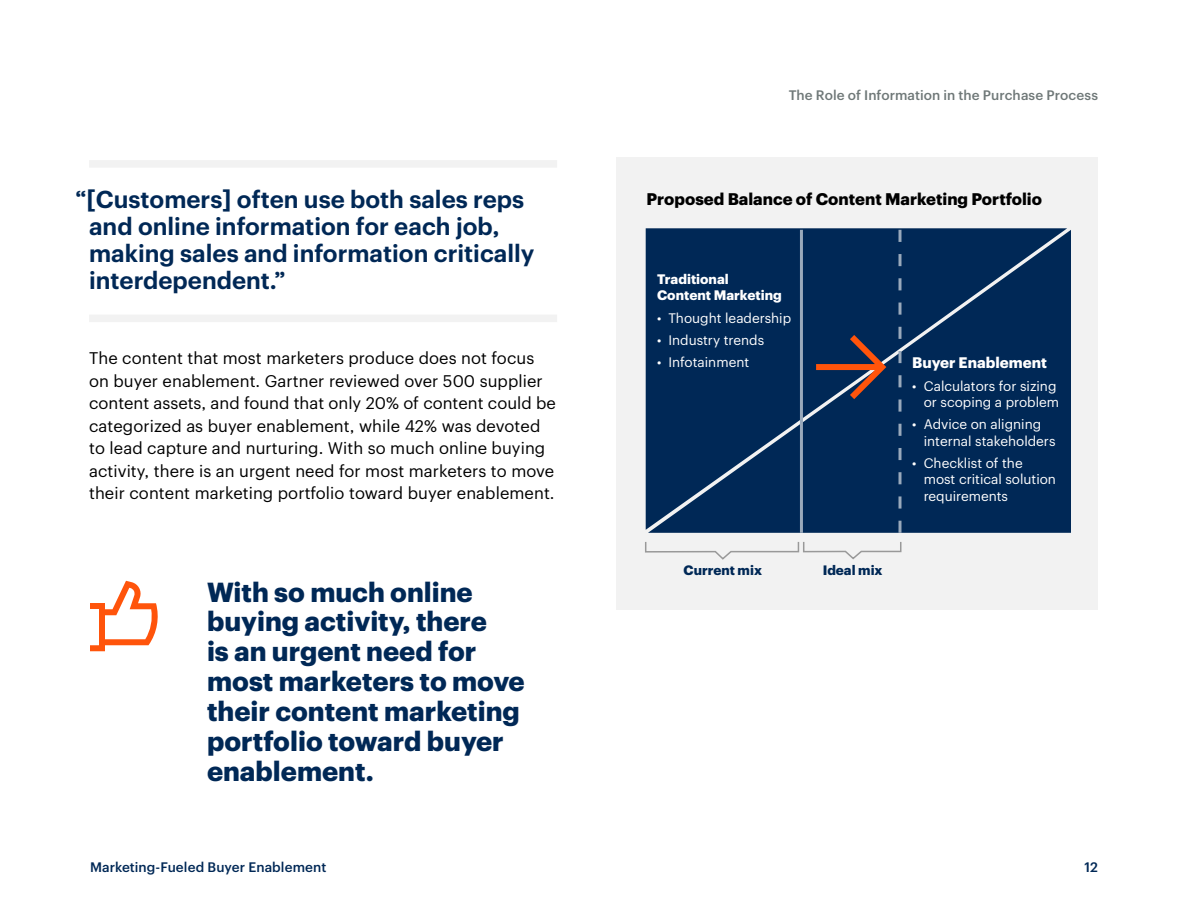
<style>
.page{position:relative;width:1188px;height:918px;background:#fff}
.page>*{position:absolute;margin:0;border:0;box-sizing:border-box;transform-origin:0 0}
.t1{font:700 27px/30px "Graphik";color:#002856}
.t2{font:600 24px/27px "Graphik";color:#002856}
.t3{font:16.5px/22.5px "Graphik";letter-spacing:.005em;color:#000}
.t4{font:700 16.5px "Graphik";color:#000}
.t5{font:700 15px "Graphik";color:#fff}
.t6{font:13.5px/16.5px "Graphik";color:#fff}
.t7{font:500 13.5px "Graphik";letter-spacing:.005em;color:#6f7878}
.t8{font:500 13.5px "Graphik";letter-spacing:.005em;color:#002856}
.t9{font:700 13.5px/15.8px "Graphik";color:#fff}
.t10{font:700 13.35px "Graphik";color:#002856}
</style>
<div class="page">
<div style="left:89px;top:160px;width:468px;height:8px;background:#f2f2f2"></div>
<div style="left:89px;top:315px;width:468px;height:7px;background:#f2f2f2"></div>
<svg style="left:90px;top:581px;width:68px;height:70px"></svg>
<div style="left:616px;top:158px;width:482px;height:452px;background:#f2f2f2"></div>
<svg style="left:645px;top:542px;width:257px;height:18px"></svg>
<div style="left:648px;top:230px;width:423px;height:303px;background:#002856"></div>
<hr style="left:800px;top:230px;width:3px;height:303px;background:#99a9bb">
<svg style="left:898px;top:230px;width:4px;height:303px"></svg>
<svg style="left:816px;top:335px;width:70px;height:64px;background:#3b384d"></svg>
<h2 class="t2" style="left:89px;top:184px;width:447px;text-indent:-13px">“[Customers] often use both sales reps and online information for each job, making sales and information critically interdependent.”</h2>
<p class="t3" style="left:89px;top:346px;width:468px">The content that most marketers produce does not focus on buyer enablement. Gartner reviewed over 500 supplier content assets, and found that only 20% of content could be categorized as buyer enablement, while 42% was devoted to lead capture and nurturing. With so much online buying activity, there is an urgent need for most marketers to move their content marketing portfolio toward buyer enablement.</p>
<h1 class="t1" style="left:207px;top:574px;width:319px">With so much online buying activity, there<br>is an urgent need for most marketers to move their content marketing portfolio toward buyer enablement.</h1>
<p class="t7" style="left:789px;top:85px;width:311px">The Role of Information in the Purchase Process</p>
<p class="t4" style="left:646px;top:187px;width:397px">Proposed Balance of Content Marketing Portfolio</p>
<p class="t9" style="left:657px;top:270px;width:126px">Traditional<br>Content Marketing</p>
<p class="t6" style="left:657px;top:308px;width:136px">• Thought leadership</p>
<p class="t6" style="left:657px;top:330px;width:109px">• Industry trends</p>
<p class="t6" style="left:657px;top:352px;width:94px">• Infotainment</p>
<p class="t10" style="left:684px;top:559px;width:80px">Current mix</p>
<p class="t10" style="left:823px;top:559px;width:61px">Ideal mix</p>
<p class="t5" style="left:912px;top:351px;width:136px">Buyer Enablement</p>
<p class="t6" style="left:912px;top:376px;width:148px;text-align:right">• Calculators for sizing or scoping a problem</p>
<p class="t6" style="left:924px;top:415px;width:133px;text-indent:-11px">• Advice on aligning internal stakeholders</p>
<p class="t6" style="left:924px;top:453px;width:134px;text-indent:-11px">• Checklist of the most critical solution requirements</p>
<p class="t8" style="left:90px;top:857px;width:238px">Marketing-Fueled Buyer Enablement</p>
<p class="t8" style="left:1085px;top:857px;width:15px">12</p>
</div>
